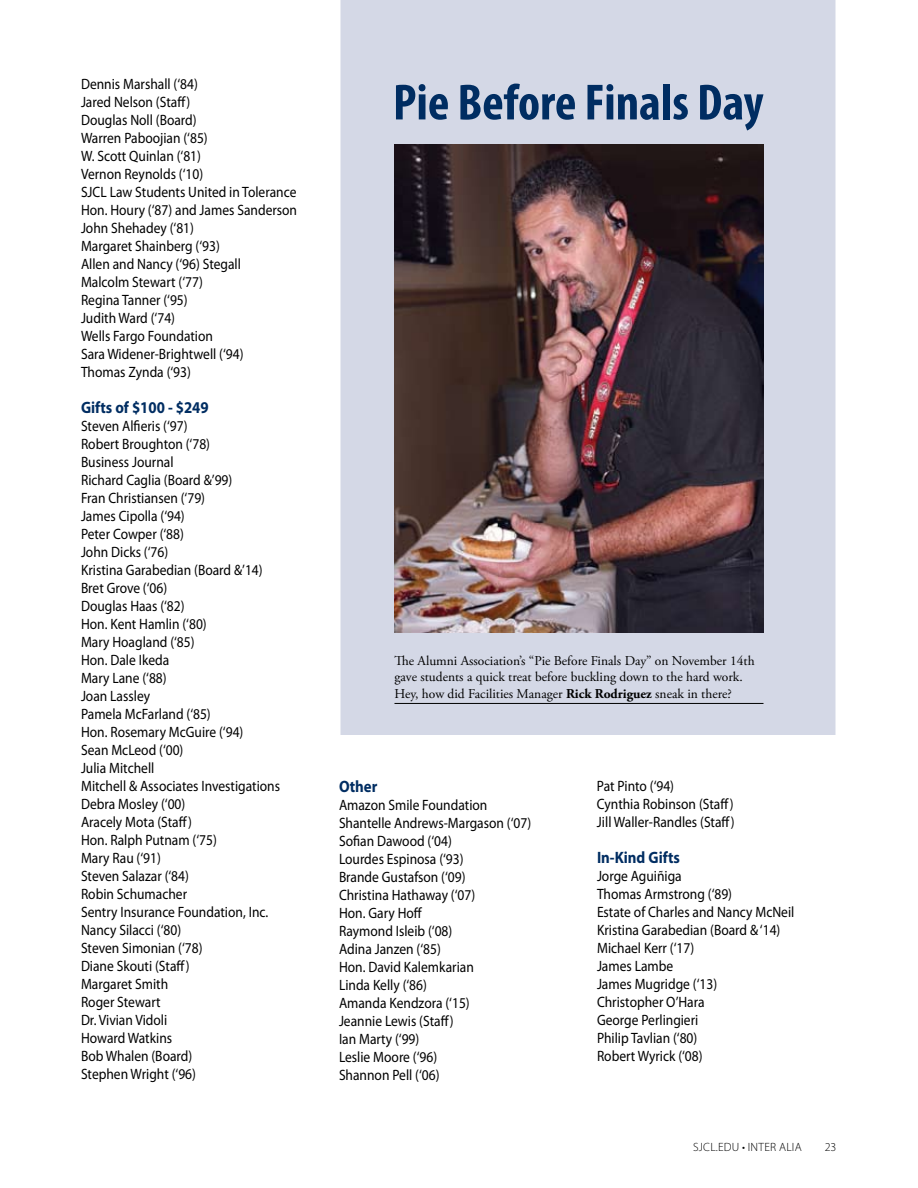
<style>
.page{position:relative;width:918px;height:1188px;background:#fff}
.page>*{position:absolute;margin:0;border:0;box-sizing:border-box;transform-origin:0 0}
.t1{font:700 condensed 51.3px "Myriad Pro";color:#002d62}
.t2{font:700 16.5px "Myriad Pro";color:#002d62;scale:.9 1}
.t3{font:15px/18px "Myriad Pro";color:#000;scale:.9 1}
.t4{font:13.5px/16.5px "Adobe Garamond Pro";color:#000}
.t5{font:300 12px "Myriad Pro";color:#000}
.s1{font-weight:700}
</style>
<div class="page">
<div style="left:340px;top:0;width:496px;height:735px;background:#d4d8e6"></div>
<hr style="left:394px;top:703px;width:370px;height:1px;background:#000">
<img style="left:394px;top:145px;width:370px;height:488px">
<p class="t3" style="left:81px;top:75px;width:242px">Dennis Marshall (‘84)<br>Jared Nelson (Staff)<br>Douglas Noll (Board)<br>Warren Paboojian (‘85)<br>W. Scott Quinlan (‘81)<br>Vernon Reynolds (‘10)<br>SJCL Law Students United in Tolerance<br>Hon. Houry (‘87) and James Sanderson<br>John Shehadey (‘81)<br>Margaret Shainberg (‘93)<br>Allen and Nancy (‘96) Stegall<br>Malcolm Stewart (‘77)<br>Regina Tanner (‘95)<br>Judith Ward (‘74)<br>Wells Fargo Foundation<br>Sara Widener-Brightwell (‘94)<br>Thomas Zynda (‘93)</p>
<p class="t2" style="left:81px;top:397px;width:143px">Gifts of $100 - $249</p>
<p class="t3" style="left:81px;top:417px;width:223px">Steven Alfieris (‘97)<br>Robert Broughton (‘78)<br>Business Journal<br>Richard Caglia (Board &amp;’99)<br>Fran Christiansen (‘79)<br>James Cipolla (‘94)<br>Peter Cowper (‘88)<br>John Dicks (‘76)<br>Kristina Garabedian (Board &amp;’14)<br>Bret Grove (‘06)<br>Douglas Haas (‘82)<br>Hon. Kent Hamlin (‘80)<br>Mary Hoagland (‘85)<br>Hon. Dale Ikeda<br>Mary Lane (‘88)<br>Joan Lassley<br>Pamela McFarland (‘85)<br>Hon. Rosemary McGuire (‘94)<br>Sean McLeod (‘00)<br>Julia Mitchell<br>Mitchell &amp; Associates Investigations<br>Debra Mosley (‘00)<br>Aracely Mota (Staff)<br>Hon. Ralph Putnam (‘75)<br>Mary Rau (‘91)<br>Steven Salazar (‘84)<br>Robin Schumacher<br>Sentry Insurance Foundation, Inc.<br>Nancy Silacci (‘80)<br>Steven Simonian (‘78)<br>Diane Skouti (Staff)<br>Margaret Smith<br>Roger Stewart<br>Dr. Vivian Vidoli<br>Howard Watkins<br>Bob Whalen (Board)<br>Stephen Wright (‘96)</p>
<h1 class="t1" style="left:393px;top:70px;width:372px">Pie Before Finals Day</h1>
<p class="t4" style="left:394px;top:653px;width:362px">The Alumni Association’s “Pie Before Finals Day” on November 14th gave students a quick treat before buckling down to the hard work.<br>Hey, how did Facilities Manager <span class="s1">Rick Rodriguez</span> sneak in there?</p>
<p class="t2" style="left:339px;top:776px;width:44px">Other</p>
<p class="t3" style="left:339px;top:796px;width:215px">Amazon Smile Foundation<br>Shantelle Andrews-Margason (‘07)<br>Sofian Dawood (‘04)<br>Lourdes Espinosa (‘93)<br>Brande Gustafson (‘09)<br>Christina Hathaway (‘07)<br>Hon. Gary Hoff<br>Raymond Isleib (‘08)<br>Adina Janzen (‘85)<br>Hon. David Kalemkarian<br>Linda Kelly (‘86)<br>Amanda Kendzora (‘15)<br>Jeannie Lewis (Staff)<br>Ian Marty (‘99)<br>Leslie Moore (‘96)<br>Shannon Pell (‘06)</p>
<p class="t3" style="left:597px;top:777px;width:155px">Pat Pinto (‘94)<br>Cynthia Robinson (Staff)<br>Jill Waller-Randles (Staff)</p>
<p class="t2" style="left:597px;top:847px;width:94px">In-Kind Gifts</p>
<p class="t3" style="left:597px;top:867px;width:221px">Jorge Aguiñiga<br>Thomas Armstrong (‘89)<br>Estate of Charles and Nancy McNeil<br>Kristina Garabedian (Board &amp; ‘14)<br>Michael Kerr (‘17)<br>James Lambe<br>James Mugridge (‘13)<br>Christopher O’Hara<br>George Perlingieri<br>Philip Tavlian (‘80)<br>Robert Wyrick (‘08)</p>
<p class="t5" style="left:693px;top:1141px;width:6px">SJCL</p>
<p class="t5" style="left:716px;top:1141px;width:69px">.EDU • INTER ALIA</p>
<p class="t5" style="left:825px;top:1141px;width:13px">23</p>
</div>
